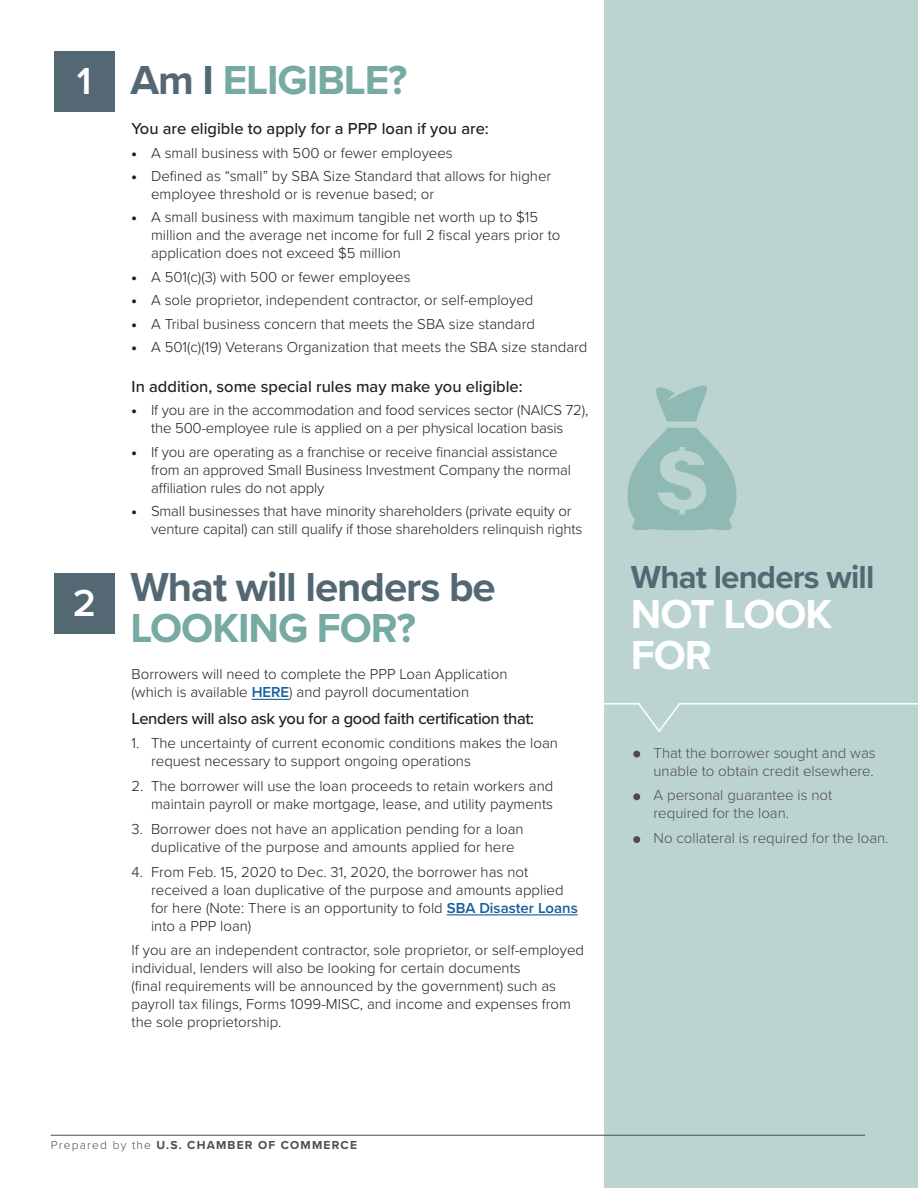
<style>
.page{position:relative;width:918px;height:1188px;background:#fff}
.page>*{position:absolute;margin:0;border:0;box-sizing:border-box;transform-origin:0 0}
.t1{font:700 42px "Proxima Nova";letter-spacing:-.025em;color:#77aaa2}
.t2{font:700 42px "Proxima Nova";letter-spacing:-.025em;color:#546874}
.t3{font:700 42px "Proxima Nova";letter-spacing:-.025em;color:#fff}
.t4{font:600 39px "Proxima Nova";color:#fff}
.t5{font:700 33px "Proxima Nova";letter-spacing:-.025em;color:#546874}
.t6{font:500 16.5px "Proxima Nova";color:#231f20}
.t7{font:500 16.5px "Proxima Nova";letter-spacing:-.02em;color:#231f20}
.t8{font:300 15px/18px "Proxima Nova";color:#231f20}
.t9{font:300 15px/18px "Proxima Nova";color:#4d4d4f;text-align:right}
.t10{font:700 12px "Proxima Nova";letter-spacing:.1em;color:#4d4d4f}
.s1{color:#546874}
.s2{font-weight:900}
.s3{font-weight:600;color:#175d9e}
.s4{font-weight:300}
</style>
<div class="page">
<div style="left:605px;top:0;width:313px;height:1188px;background:#bbd4d1"></div>
<hr style="left:252px;top:699px;width:37px;height:1px;background:#175d9e">
<hr style="left:447px;top:914px;width:131px;height:1px;background:#175d9e">
<svg style="left:604px;top:702px;width:314px;height:32px"></svg>
<hr style="left:51px;top:1135px;width:814px;height:1px;background:#4d4d4f">
<div style="left:54px;top:51px;width:61px;height:61px;background:#546874"></div>
<div style="left:54px;top:573px;width:61px;height:61px;background:#546874"></div>
<svg style="left:656px;top:386px;width:52px;height:36px"></svg>
<svg style="left:627px;top:428px;width:110px;height:102px"></svg>
<p class="t4" style="left:77px;top:52px;width:16px">1</p>
<p class="t4" style="left:73px;top:574px;width:25px">2</p>
<p class="t1" style="left:130px;top:49px;width:279px"><span class="s1">Am I</span> ELIGIBLE?</p>
<p class="t6" style="left:132px;top:116px;width:359px">You are eligible to apply for a PPP loan if you are:</p>
<p class="t8" style="left:132px;top:143px;width:323px"><span class="s2">•</span> A small business with 500 or fewer employees</p>
<p class="t8" style="left:151px;top:166px;width:402px;text-indent:-20px"><span class="s2">•</span> Defined as “small” by SBA Size Standard that allows for higher employee threshold or is revenue based; or</p>
<p class="t8" style="left:151px;top:208px;width:411px;text-indent:-20px"><span class="s2">•</span> A small business with maximum tangible net worth up to $15 million and the average net income for full 2 fiscal years prior to application does not exceed $5 million</p>
<p class="t8" style="left:132px;top:267px;width:280px"><span class="s2">•</span> A 501(c)(3) with 500 or fewer employees</p>
<p class="t8" style="left:132px;top:290px;width:403px"><span class="s2">•</span> A sole proprietor, independent contractor, or self-employed</p>
<p class="t8" style="left:132px;top:314px;width:405px"><span class="s2">•</span> A Tribal business concern that meets the SBA size standard</p>
<p class="t8" style="left:132px;top:337px;width:457px"><span class="s2">•</span> A 501(c)(19) Veterans Organization that meets the SBA size standard</p>
<p class="t6" style="left:132px;top:374px;width:393px">In addition, some special rules may make you eligible:</p>
<p class="t8" style="left:132px;top:401px;width:458px;text-align:center"><span class="s2">•</span> If you are in the accommodation and food services sector (NAICS 72), the 500-employee rule is applied on a per physical location basis</p>
<p class="t8" style="left:151px;top:442px;width:422px;text-indent:-20px"><span class="s2">•</span> If you are operating as a franchise or receive financial assistance from an approved Small Business Investment Company the normal affiliation rules do not apply</p>
<p class="t8" style="left:151px;top:501px;width:433px;text-indent:-20px"><span class="s2">•</span> Small businesses that have minority shareholders (private equity or venture capital) can still qualify if those shareholders relinquish rights</p>
<p class="t2" style="left:130px;top:556px;width:367px">What will lenders be</p>
<p class="t1" style="left:130px;top:596px;width:287px">LOOKING FOR?</p>
<p class="t8" style="left:132px;top:664px;width:377px">Borrowers will need to complete the PPP Loan Application (which is available <span class="s3">HERE</span>) and payroll documentation</p>
<p class="t7" style="left:132px;top:706px;width:404px">Lenders will also ask you for a good faith certification that:</p>
<p class="t8" style="left:151px;top:734px;width:408px;text-indent:-20px">1. The uncertainty of current economic conditions makes the loan request necessary to support ongoing operations</p>
<p class="t8" style="left:132px;top:776px;width:423px;text-align:right">2. The borrower will use the loan proceeds to retain workers and maintain payroll or make mortgage, lease, and utility payments</p>
<p class="t8" style="left:151px;top:819px;width:374px;text-indent:-20px">3. Borrower does not have an application pending for a loan duplicative of the purpose and amounts applied for here</p>
<p class="t8" style="left:151px;top:862px;width:428px;text-indent:-20px">4. From Feb. 15, 2020 to Dec. 31, 2020, the borrower has not received a loan duplicative of the purpose and amounts applied for here (Note: There is an opportunity to fold <span class="s3">SBA Disaster Loans </span>into a PPP loan)</p>
<p class="t8" style="left:132px;top:941px;width:454px">If you are an independent contractor, sole proprietor, or self-employed individual, lenders will also be looking for certain documents<br>(final requirements will be announced by the government) such as payroll tax filings, Forms 1099-MISC, and income and expenses from the sole proprietorship.</p>
<p class="t5" style="left:631px;top:552px;width:245px">What lenders will</p>
<p class="t3" style="left:631px;top:583px;width:203px">NOT LOOK</p>
<p class="t3" style="left:631px;top:623px;width:83px">FOR</p>
<p class="t9" style="left:634px;top:743px;width:243px"><span class="s2">•</span> That the borrower sought and was unable to obtain credit elsewhere.</p>
<p class="t9" style="left:654px;top:786px;width:180px;text-align:left;text-indent:-20px"><span class="s2">•</span> A personal guarantee is not required for the loan.</p>
<p class="t9" style="left:634px;top:828px;width:256px"><span class="s2">•</span> No collateral is required for the loan.</p>
<p class="t10" style="left:51px;top:1136px;width:308px"><span class="s4">Prepared by the</span> U.S. CHAMBER OF COMMERCE</p>
</div>
